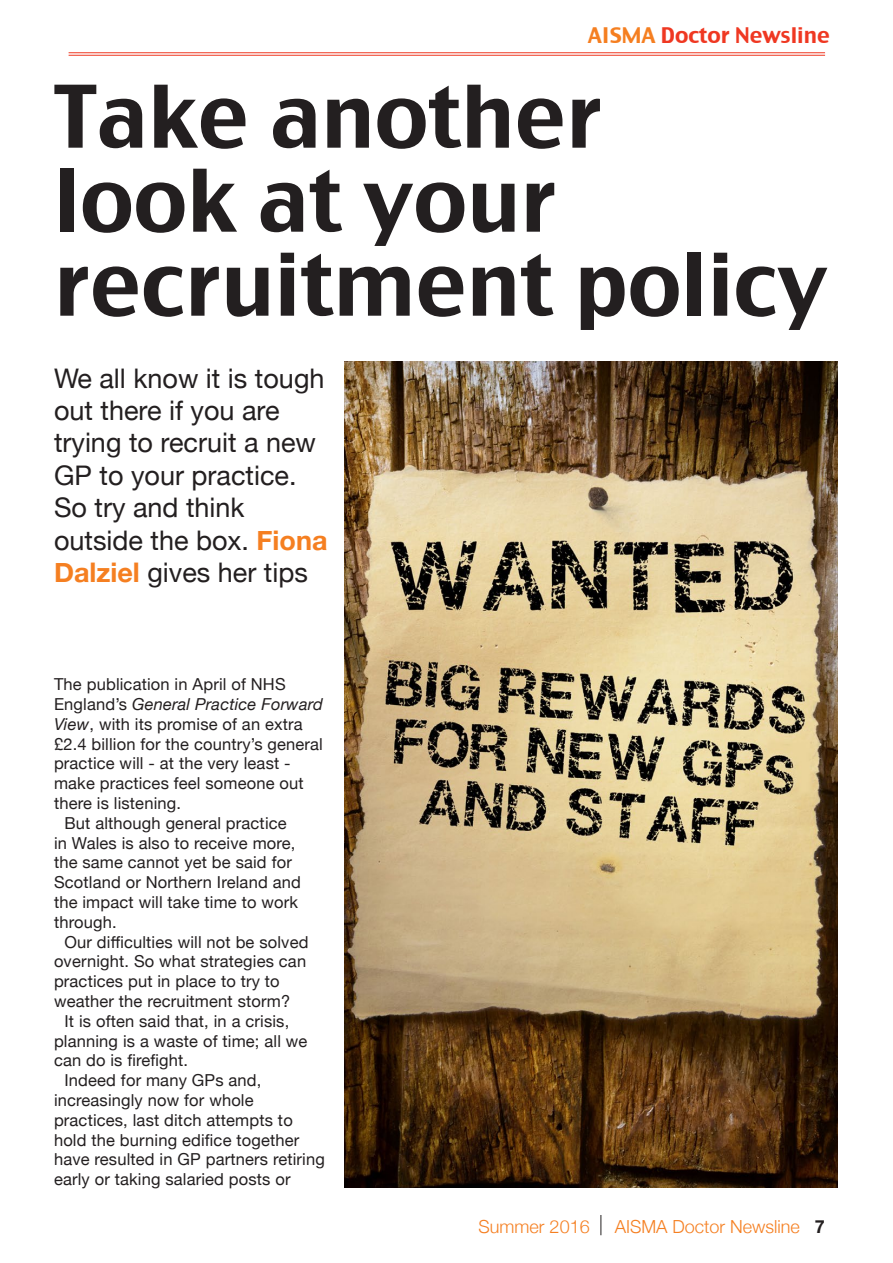
<style>
.page{position:relative;width:893px;height:1263px;background:#fff}
.page>*{position:absolute;margin:0;border:0;box-sizing:border-box;transform-origin:0 0}
.HEAD2{font:84px/84px "Charcoal CY";color:#231f20}
.with_ind{font:27px/32.4px "Helvetica Neue";color:#231f20}
.t1{font:21px "Charcoal CY";color:#ef3822}
.t2{font:300 18px "Helvetica Neue";color:#f57f21}
.with_ind-2{font:16.5px/19.8px "Helvetica Neue";letter-spacing:.01em;color:#231f20}
.s1{color:#f57f21}
.s2{font-weight:700;color:#f57f21}
.s3{font-style:italic}
.s4{font-weight:700;color:#231f20}
</style>
<div class="page">
<svg style="left:600px;top:1215px;width:1px;height:20px"></svg>
<hr style="left:69px;top:52px;width:756px;height:1px;background:#ef3822">
<hr style="left:69px;top:55px;width:756px;height:1px;background:#ef3822">
<img style="left:344px;top:361px;width:494px;height:827px">
<p class="t1" style="left:588px;top:22px;width:244px"><span class="s1">AISMA</span> Doctor Newsline</p>
<p class="HEAD2" style="left:54px;top:73px;width:775px">Take another<br>look at your recruitment policy</p>
<p class="with_ind" style="left:54px;top:363px;width:272px">We all know it is tough out there if you are trying to recruit a new<br>GP to your practice.<br>So try and think</p>
<p class="with_ind" style="left:54px;top:525px;width:275px">outside the box. <span class="s2">Fiona<br>Dalziel</span> gives her tips</p>
<p class="with_ind-2" style="left:54px;top:675px;width:270px">The publication in April of NHS<br>England’s <span class="s3">General Practice Forward<br>View</span>, with its promise of an extra £2.4 billion for the country’s general practice will - at the very least - make practices feel someone out there is listening.</p>
<p class="with_ind-2" style="left:54px;top:814px;width:248px;text-indent:10px">But although general practice in Wales is also to receive more, the same cannot yet be said for<br>Scotland or Northern Ireland and the impact will take time to work through.</p>
<p class="with_ind-2" style="left:54px;top:933px;width:256px;text-indent:10px">Our difficulties will not be solved overnight. So what strategies can practices put in place to try to weather the recruitment storm?</p>
<p class="with_ind-2" style="left:54px;top:1012px;width:255px;text-indent:10px">It is often said that, in a crisis, planning is a waste of time; all we can do is firefight.</p>
<p class="with_ind-2" style="left:54px;top:1071px;width:272px;text-indent:10px">Indeed for many GPs and, increasingly now for whole practices, last ditch attempts to hold the burning edifice together have resulted in GP partners retiring early or taking salaried posts or</p>
<p class="t2" style="left:479px;top:1211px;width:113px">Summer 2016</p>
<p class="t2" style="left:615px;top:1211px;width:212px">AISMA Doctor Newsline <span class="s4">7</span></p>
</div>
